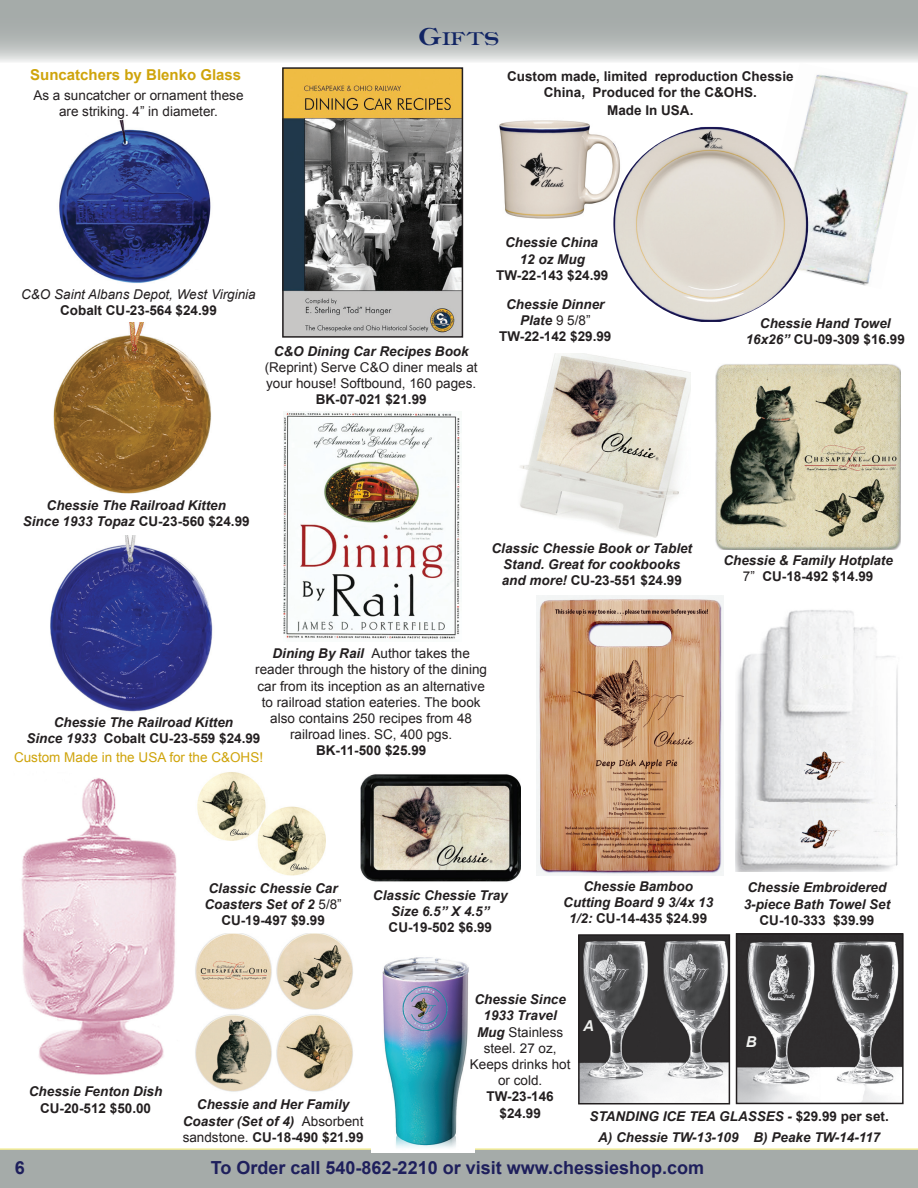
<style>
.page{position:relative;width:918px;height:1188px;background:#fff}
.page>*{position:absolute;margin:0;border:0;box-sizing:border-box;transform-origin:0 0}
.t1{font:25.5px "Chesapeake Roman";color:#122564}
.t2{font:700 18px "Arial";color:#1e1f5c}
.t3{font:700 15px "Arial";color:#cfa40b}
.t4{font:italic 700 15px "Arial";color:#f0f1ef}
.t5{font:italic 700 13.5px/16.2px "Arial";color:#231f20;text-align:center}
.t6{font:13.5px/16.2px "Arial";color:#231f20;text-align:center}
.t7{font:700 13.5px/16.2px "Arial";color:#231f20;text-align:center}
.t8{font:italic 13.5px "Arial";color:#231f20}
.t9{font:13.5px "Arial";color:#cfa40b}
.s1{font-weight:400;font-style:normal}
.s2{font-style:normal}
.s3{font-weight:700;font-style:italic}
</style>
<div class="page">
<div style="left:0;top:1148px;width:918px;height:40px;background:#a5aba9"></div>
<img style="left:715px;top:364px;width:186px;height:185px">
<img style="left:195px;top:933px;width:158px;height:159px">
<svg style="left:0;top:0;width:918px;height:62px;background:#b4b9b8"></svg>
<img style="left:285px;top:70px;width:175px;height:265px">
<div style="left:282px;top:67px;width:181px;height:271px;border:2px solid #231f20"></div>
<img style="left:581px;top:937px;width:146px;height:164px">
<div style="left:578px;top:934px;width:152px;height:170px;border:2px solid #231f20"></div>
<img style="left:739px;top:936px;width:162px;height:165px">
<div style="left:736px;top:933px;width:168px;height:171px;border:2px solid #231f20"></div>
<img style="left:736px;top:610px;width:162px;height:262px">
<img style="left:499px;top:120px;width:114px;height:98px">
<img style="left:804px;top:74px;width:104px;height:212px">
<img style="left:613px;top:127px;width:195px;height:195px">
<img style="left:361px;top:774px;width:159px;height:108px">
<img style="left:59px;top:119px;width:152px;height:164px">
<img style="left:53px;top:322px;width:158px;height:172px">
<img style="left:50px;top:536px;width:163px;height:176px">
<img style="left:520px;top:354px;width:170px;height:183px">
<img style="left:537px;top:596px;width:186px;height:279px">
<img style="left:21px;top:778px;width:156px;height:297px">
<img style="left:371px;top:957px;width:104px;height:195px">
<img style="left:197px;top:772px;width:128px;height:104px">
<img style="left:284px;top:412px;width:176px;height:228px">
<p class="t3" style="left:30px;top:65px;width:212px">Suncatchers by Blenko Glass</p>
<p class="t6" style="left:33px;top:87px;width:212px">As a suncatcher or ornament these are striking. 4” in diameter.</p>
<h1 class="t1" style="left:419px;top:25px;width:81px">Gifts</h1>
<p class="t7" style="left:507px;top:68px;width:288px">Custom made, limited reproduction Chessie<br>China, Produced for the C&amp;OHS.</p>
<p class="t7" style="left:607px;top:103px;width:88px">Made In USA.</p>
<p class="t8" style="left:21px;top:285px;width:236px">C&amp;O Saint Albans Depot, West Virginia</p>
<p class="t7" style="left:60px;top:302px;width:158px">Cobalt CU-23-564 $24.99</p>
<p class="t5" style="left:274px;top:344px;width:197px">C&amp;O Dining Car Recipes Book</p>
<p class="t6" style="left:265px;top:359px;width:215px;text-align:left">(Reprint) Serve C&amp;O diner meals at your house! Softbound, 160 pages.</p>
<p class="t7" style="left:316px;top:392px;width:113px">BK-07-021 $21.99</p>
<p class="t5" style="left:505px;top:235px;width:95px">Chessie China<br>12 oz Mug</p>
<p class="t7" style="left:496px;top:267px;width:114px">TW-22-143 $24.99</p>
<p class="t5" style="left:499px;top:297px;width:114px">Chessie Dinner<br>Plate <span class="s1">9 5/8”<br></span><span class="s2">TW-22-142 $29.99</span></p>
<p class="t5" style="left:746px;top:315px;width:161px">Chessie Hand Towel<br>16x26” <span class="s2">CU-09-309 $16.99</span></p>
<p class="t5" style="left:23px;top:498px;width:228px">Chessie The Railroad Kitten<br>Since 1933 Topaz <span class="s2">CU-23-560 $24.99</span></p>
<p class="t5" style="left:492px;top:541px;width:202px">Classic Chessie Book or Tablet<br>Stand. Great for cookbooks and more! <span class="s2">CU-23-551 $24.99</span></p>
<p class="t5" style="left:723px;top:552px;width:171px">Chessie &amp; Family Hotplate<br><span class="s1">7”</span> <span class="s2">CU-18-492 $14.99</span></p>
<p class="t6" style="left:255px;top:645px;width:233px"><span class="s3">Dining By Rail</span> Author takes the reader through the history of the dining car from its inception as an alternative to railroad station eateries. The book also contains 250 recipes from 48 railroad lines. SC, 400 pgs.</p>
<p class="t7" style="left:316px;top:743px;width:112px">BK-11-500 $25.99</p>
<p class="t5" style="left:26px;top:714px;width:236px">Chessie The Railroad Kitten<br>Since 1933 <span class="s2">Cobalt CU-23-559 $24.99</span></p>
<p class="t9" style="left:14px;top:749px;width:251px">Custom Made in the USA for the C&amp;OHS!</p>
<p class="t5" style="left:204px;top:880px;width:139px">Classic Chessie Car<br>Coasters Set of 2 <span class="s1">5/8”<br></span><span class="s2">CU-19-497 $9.99</span></p>
<p class="t5" style="left:373px;top:888px;width:136px">Classic Chessie Tray<br>Size 6.5” X 4.5”</p>
<p class="t7" style="left:389px;top:920px;width:105px">CU-19-502 $6.99</p>
<p class="t5" style="left:563px;top:878px;width:152px">Chessie Bamboo<br>Cutting Board 9 3/4x 13<br>1/2: <span class="s2">CU-14-435 $24.99</span></p>
<p class="t5" style="left:744px;top:880px;width:148px;text-align:left">Chessie Embroidered<br>3-piece Bath Towel Set</p>
<p class="t7" style="left:760px;top:912px;width:116px">CU-10-333 $39.99</p>
<p class="t5" style="left:29px;top:1084px;width:135px">Chessie Fenton Dish</p>
<p class="t7" style="left:40px;top:1100px;width:113px">CU-20-512 $50.00</p>
<p class="t5" style="left:183px;top:1097px;width:182px">Chessie and Her Family<br>Coaster (Set of 4) <span class="s1">Absorbent sandstone.</span> <span class="s2">CU-18-490 $21.99</span></p>
<p class="t6" style="left:470px;top:992px;width:102px"><span class="s3">Chessie Since<br>1933 Travel<br>Mug</span> Stainless steel. 27 oz,<br>Keeps drinks hot or cold.</p>
<p class="t7" style="left:487px;top:1089px;width:69px">TW-23-146 $24.99</p>
<p class="t4" style="left:583px;top:1016px;width:12px">A</p>
<p class="t4" style="left:746px;top:1032px;width:12px">B</p>
<p class="t5" style="left:590px;top:1106px;width:301px;line-height:21px">STANDING ICE TEA GLASSES - <span class="s2">$29.99 per set.<br></span>A) Chessie TW-13-109 B) Peake TW-14-117</p>
<h2 class="t2" style="left:15px;top:1156px;width:12px">6</h2>
<h2 class="t2" style="left:211px;top:1156px;width:495px">To Order call 540-862-2210 or visit www.chessieshop.com</h2>
</div>
